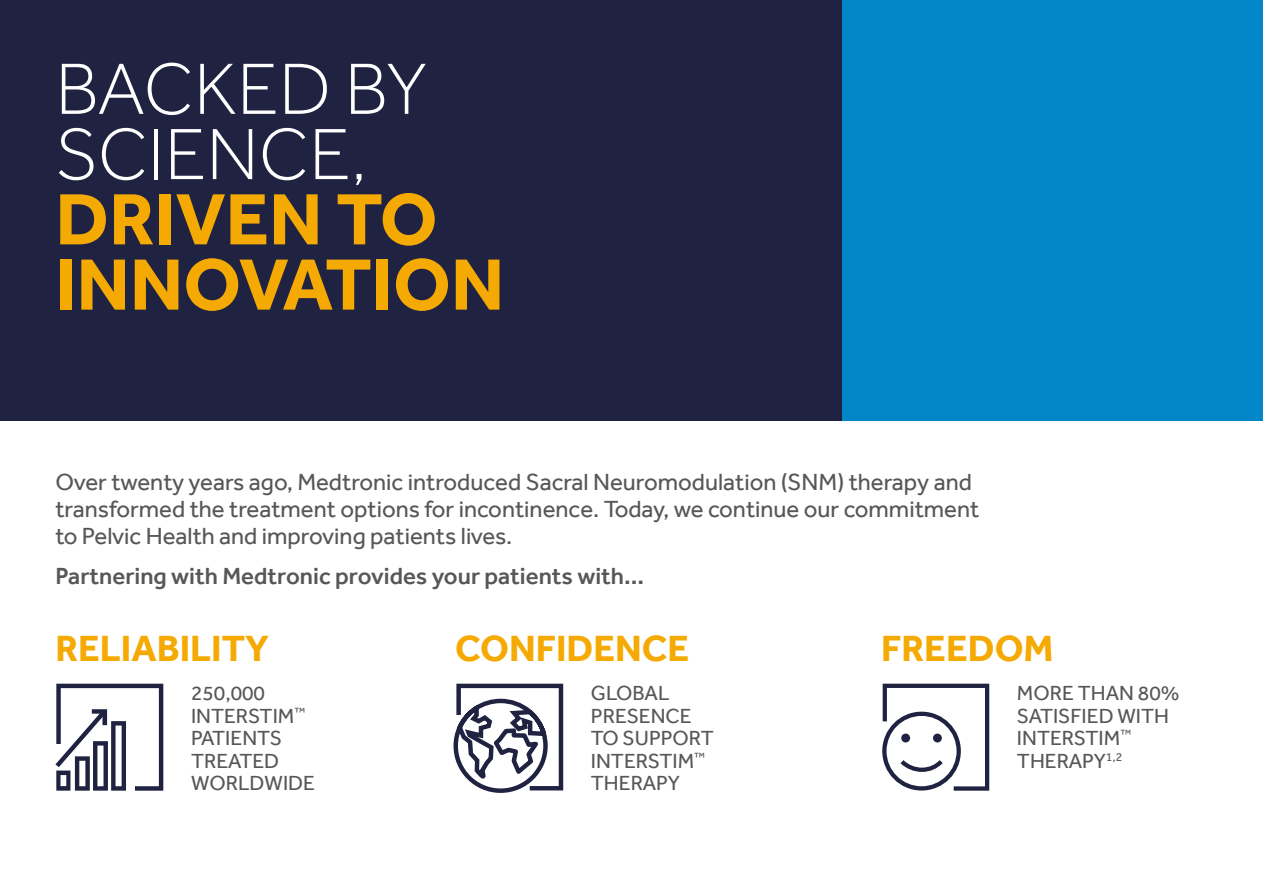
<style>
.page{position:relative;width:1263px;height:893px;background:#fff}
.page>*{position:absolute;margin:0;border:0;box-sizing:border-box;transform-origin:0 0}
.t1{font:700 75px/65.2px "Effra";color:#f5aa03}
.t2{font:300 75px/65.2px "Effra";color:#fff}
.t3{font:700 37.5px "Effra";color:#f5aa03}
.t4{font:24px/27px "Effra";color:#575756}
.t5{font:500 24px "Effra";color:#575756}
.t6{font:21px/22.5px "Effra";color:#575756}
</style>
<div class="page">
<svg style="left:453px;top:684px;width:110px;height:109px"></svg>
<div style="left:842px;top:0;width:421px;height:421px;background:#0387c9"></div>
<div style="left:0;top:0;width:842px;height:421px;background:#1f2341"></div>
<svg style="left:55px;top:684px;width:108px;height:107px"></svg>
<svg style="left:882px;top:684px;width:107px;height:107px"></svg>
<div style="left:901px;top:734px;width:9px;height:8px;background:#1f2341;border-radius:50%"></div>
<div style="left:933px;top:734px;width:9px;height:8px;background:#1f2341;border-radius:50%"></div>
<hr style="left:1262px;top:421px;width:1px;height:472px;background:#0d4987">
<h1 class="t2" style="left:55px;top:56px;width:373px">BACKED BY<br>SCIENCE,</h1>
<h1 class="t1" style="left:55px;top:185px;width:450px">DRIVEN TO<br>INNOVATION</h1>
<p class="t4" style="left:55px;top:468px;width:925px">Over twenty years ago, Medtronic introduced Sacral Neuromodulation (SNM) therapy and transformed the treatment options for incontinence. Today, we continue our commitment to Pelvic Health and improving patients lives.</p>
<p class="t5" style="left:55px;top:562px;width:590px">Partnering with Medtronic provides your patients with...</p>
<h2 class="t3" style="left:55px;top:626px;width:215px">RELIABILITY</h2>
<h2 class="t3" style="left:455px;top:626px;width:235px">CONFIDENCE</h2>
<h2 class="t3" style="left:881px;top:626px;width:174px">FREEDOM</h2>
<p class="t6" style="left:191px;top:682px;width:126px">250,000<br>INTERSTIM<sup>™<br></sup>PATIENTS<br>TREATED<br>WORLDWIDE</p>
<p class="t6" style="left:591px;top:682px;width:125px">GLOBAL<br>PRESENCE<br>TO SUPPORT<br>INTERSTIM<sup>™<br></sup>THERAPY</p>
<p class="t6" style="left:1017px;top:682px;width:164px">MORE THAN 80%<br>SATISFIED WITH<br>INTERSTIM<sup>™<br></sup>THERAPY<sup>1,2</sup></p>
</div>
